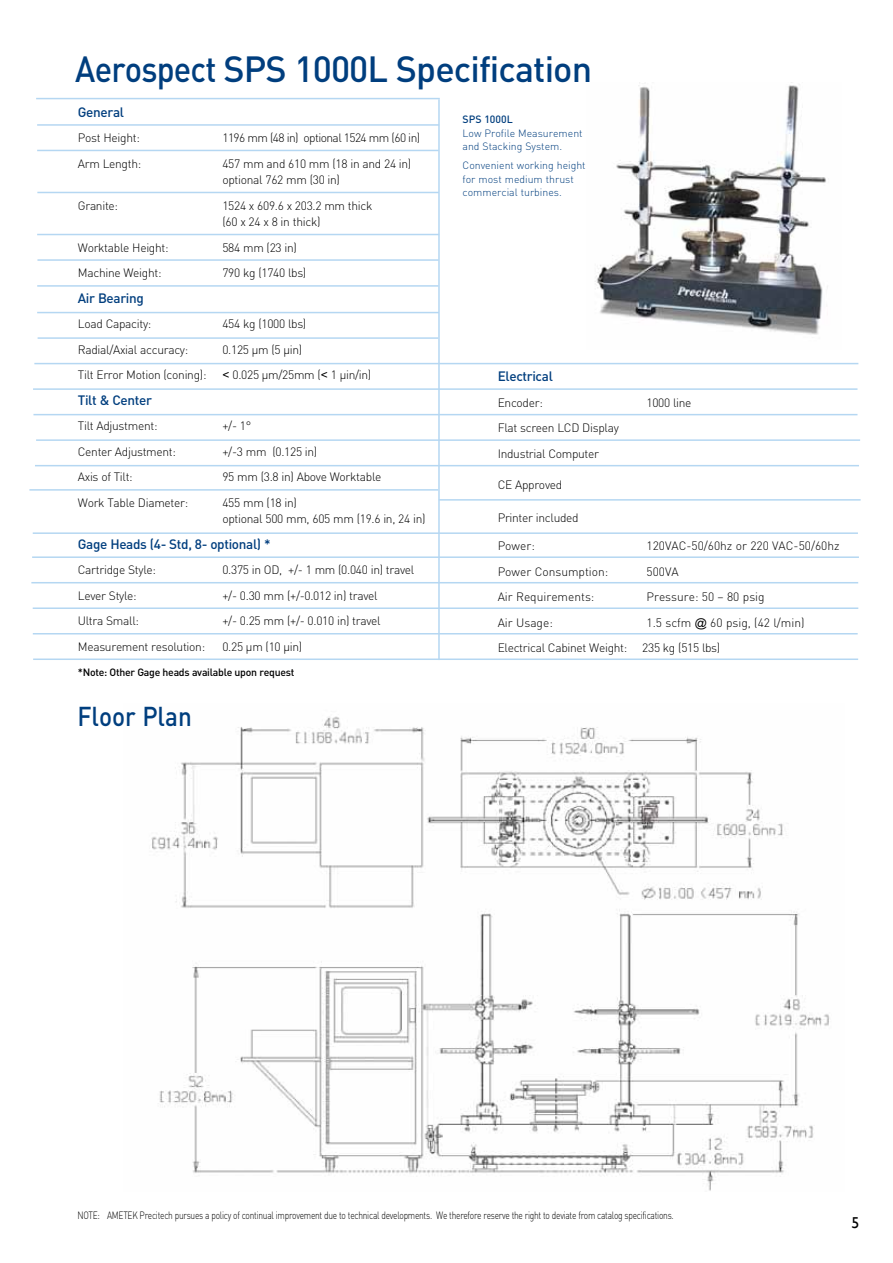
<style>
.page{position:relative;width:893px;height:1263px;background:#fff}
.page>*{position:absolute;margin:0;border:0;box-sizing:border-box;transform-origin:0 0}
.t1{font:500 36px "DIN";letter-spacing:-.025em;color:#003e7e;scale:.9 1}
.t2{font:500 27px "DIN";color:#003e7e;scale:.9 1}
.t3{font:15.75px "Gill Sans";color:#000}
.t4{font:500 13.5px "DIN";letter-spacing:-.025em;color:#003e7e}
.t5{font:300 12px/16.5px "DIN";letter-spacing:-.025em;color:#000}
.t6{font:300 12px "DIN";color:#000}
.t7{font:300 12px "DIN";letter-spacing:-.05em;color:#000}
.t8{font:300 10.5px "DIN";letter-spacing:-.03em;color:#000;scale:.8 1}
.t9{font:300 10.5px/13.2px "DIN";color:#003e7e}
.t10{font:500 10.5px "DIN";letter-spacing:-.025em;color:#000}
.t11{font:500 10.5px "DIN";color:#003e7e}
.s1{font-family:"Gill Sans";font-weight:400}
</style>
<div class="page">
<hr style="left:37px;top:150px;width:402px;height:1px;background:#b5d7f2">
<hr style="left:37px;top:124px;width:402px;height:2px;background:#b5d7f2">
<hr style="left:36px;top:98px;width:404px;height:1px;background:#b5d7f2">
<hr style="left:37px;top:234px;width:402px;height:1px;background:#b5d7f2">
<hr style="left:37px;top:259px;width:402px;height:2px;background:#b5d7f2">
<hr style="left:37px;top:285px;width:401px;height:2px;background:#b5d7f2">
<hr style="left:37px;top:312px;width:402px;height:1px;background:#b5d7f2">
<hr style="left:33px;top:388px;width:824px;height:2px;background:#b5d7f2">
<hr style="left:33px;top:414px;width:824px;height:1px;background:#b5d7f2">
<hr style="left:38px;top:337px;width:400px;height:2px;background:#b5d7f2">
<hr style="left:35px;top:465px;width:824px;height:1px;background:#b5d7f2">
<hr style="left:29px;top:489px;width:409px;height:2px;background:#b5d7f2">
<hr style="left:439px;top:499px;width:422px;height:2px;background:#b5d7f2">
<hr style="left:33px;top:532px;width:825px;height:2px;background:#b5d7f2">
<hr style="left:438px;top:99px;width:2px;height:561px;background:#b5d7f2">
<hr style="left:37px;top:192px;width:402px;height:1px;background:#b5d7f2">
<img style="left:151px;top:716px;width:679px;height:475px">
<img style="left:595px;top:82px;width:233px;height:253px">
<hr style="left:36px;top:439px;width:824px;height:2px;background:#b5d7f2">
<hr style="left:32px;top:556px;width:827px;height:2px;background:#b5d7f2">
<hr style="left:31px;top:582px;width:827px;height:1px;background:#b5d7f2">
<hr style="left:33px;top:607px;width:825px;height:2px;background:#b5d7f2">
<hr style="left:33px;top:633px;width:825px;height:1px;background:#b5d7f2">
<hr style="left:33px;top:658px;width:825px;height:2px;background:#b5d7f2">
<hr style="left:34px;top:363px;width:824px;height:1px;background:#b5d7f2">
<h1 class="t1" style="left:75px;top:46px;width:576px">Aerospect SPS 1000L Specification</h1>
<p class="t4" style="left:78px;top:103px;width:48px">General</p>
<p class="t5" style="left:78px;top:130px;width:63px">Post Height:</p>
<p class="t7" style="left:222px;top:131px;width:199px">1196 mm (48 in) optional 1524 mm (60 in)</p>
<p class="t5" style="left:78px;top:155px;width:65px">Arm Length:</p>
<p class="t5" style="left:222px;top:155px;width:190px">457 mm and 610 mm (18 in and 24 in) optional 762 mm (30 in)</p>
<p class="t5" style="left:78px;top:197px;width:42px">Granite:</p>
<p class="t5" style="left:222px;top:197px;width:152px">1524 x 609.6 x 203.2 mm thick (60 x 24 x 8 in thick)</p>
<p class="t5" style="left:78px;top:239px;width:92px">Worktable Height:</p>
<p class="t5" style="left:222px;top:239px;width:76px">584 mm (23 in)</p>
<p class="t5" style="left:78px;top:265px;width:85px">Machine Weight:</p>
<p class="t5" style="left:222px;top:265px;width:85px">790 kg (1740 lbs)</p>
<p class="t4" style="left:78px;top:289px;width:68px">Air Bearing</p>
<p class="t5" style="left:78px;top:316px;width:75px">Load Capacity:</p>
<p class="t5" style="left:222px;top:316px;width:85px">454 kg (1000 lbs)</p>
<p class="t5" style="left:78px;top:341px;width:112px">Radial/Axial accuracy:</p>
<p class="t5" style="left:222px;top:341px;width:81px">0.125 µm (5 µin)</p>
<p class="t5" style="left:78px;top:367px;width:130px">Tilt Error Motion (coning):</p>
<p class="t5" style="left:222px;top:367px;width:150px"><span class="s1">&lt;</span> 0.025 µm/25mm (<span class="s1">&lt;</span> 1 µin/in)</p>
<p class="t4" style="left:78px;top:391px;width:76px">Tilt &amp; Center</p>
<p class="t5" style="left:78px;top:418px;width:81px">Tilt Adjustment:</p>
<p class="t5" style="left:222px;top:418px;width:30px">+/- 1°</p>
<p class="t5" style="left:78px;top:443px;width:100px">Center Adjustment:</p>
<p class="t5" style="left:222px;top:443px;width:96px">+/-3 mm (0.125 in)</p>
<p class="t5" style="left:78px;top:469px;width:56px">Axis of Tilt:</p>
<p class="t5" style="left:222px;top:469px;width:160px">95 mm (3.8 in) Above Worktable</p>
<p class="t5" style="left:78px;top:494px;width:112px">Work Table Diameter:</p>
<p class="t5" style="left:222px;top:494px;width:205px">455 mm (18 in)<br>optional 500 mm, 605 mm (19.6 in, 24 in)</p>
<p class="t4" style="left:78px;top:535px;width:194px">Gage Heads (4- Std, 8- optional) *</p>
<p class="t5" style="left:78px;top:562px;width:80px">Cartridge Style:</p>
<p class="t5" style="left:222px;top:562px;width:193px">0.375 in OD, +/- 1 mm (0.040 in) travel</p>
<p class="t5" style="left:78px;top:587px;width:60px">Lever Style:</p>
<p class="t5" style="left:222px;top:587px;width:157px">+/- 0.30 mm (+/-0.012 in) travel</p>
<p class="t5" style="left:78px;top:613px;width:63px">Ultra Small:</p>
<p class="t5" style="left:222px;top:613px;width:160px">+/- 0.25 mm (+/- 0.010 in) travel</p>
<p class="t5" style="left:78px;top:638px;width:129px">Measurement resolution:</p>
<p class="t5" style="left:222px;top:638px;width:81px">0.25 µm (10 µin)</p>
<p class="t10" style="left:78px;top:666px;width:218px">*Note: Other Gage heads available upon request</p>
<h2 class="t2" style="left:77px;top:699px;width:129px">Floor Plan</h2>
<p class="t11" style="left:463px;top:113px;width:52px">SPS 1000L</p>
<p class="t9" style="left:463px;top:126px;width:122px">Low Profile Measurement and Stacking System.</p>
<p class="t9" style="left:463px;top:159px;width:125px">Convenient working height for most medium thrust commercial turbines.</p>
<p class="t4" style="left:498px;top:368px;width:57px">Electrical</p>
<p class="t5" style="left:498px;top:394px;width:47px">Encoder:</p>
<p class="t5" style="left:647px;top:394px;width:46px">1000 line</p>
<p class="t5" style="left:498px;top:415px;width:123px;line-height:25.5px">Flat screen LCD Display<br>Industrial Computer</p>
<p class="t5" style="left:498px;top:477px;width:66px">CE Approved</p>
<p class="t5" style="left:498px;top:509px;width:83px">Printer included</p>
<p class="t5" style="left:498px;top:537px;width:39px">Power:</p>
<p class="t6" style="left:646px;top:538px;width:194px">120VAC-50/60hz or 220 VAC-50/60hz</p>
<p class="t6" style="left:498px;top:564px;width:112px">Power Consumption:</p>
<p class="t5" style="left:646px;top:563px;width:34px">500VA</p>
<p class="t6" style="left:498px;top:589px;width:98px">Air Requirements:</p>
<p class="t6" style="left:646px;top:589px;width:120px">Pressure: 50 – 80 psig</p>
<p class="t6" style="left:498px;top:615px;width:57px">Air Usage:</p>
<p class="t5" style="left:498px;top:609px;width:308px;line-height:25.5px;text-indent:149px">1.5 scfm <span class="s1">@</span> 60 psig, (42 l/min)<br>Electrical Cabinet Weight: 235 kg (515 lbs)</p>
<p class="t8" style="left:77px;top:1208px;width:747px">NOTE: AMETEK Precitech pursues a policy of continual improvement due to technical developments. We therefore reserve the right to deviate from catalog specifications.</p>
<h3 class="t3" style="left:851px;top:1214px;width:9px">5</h3>
</div>
